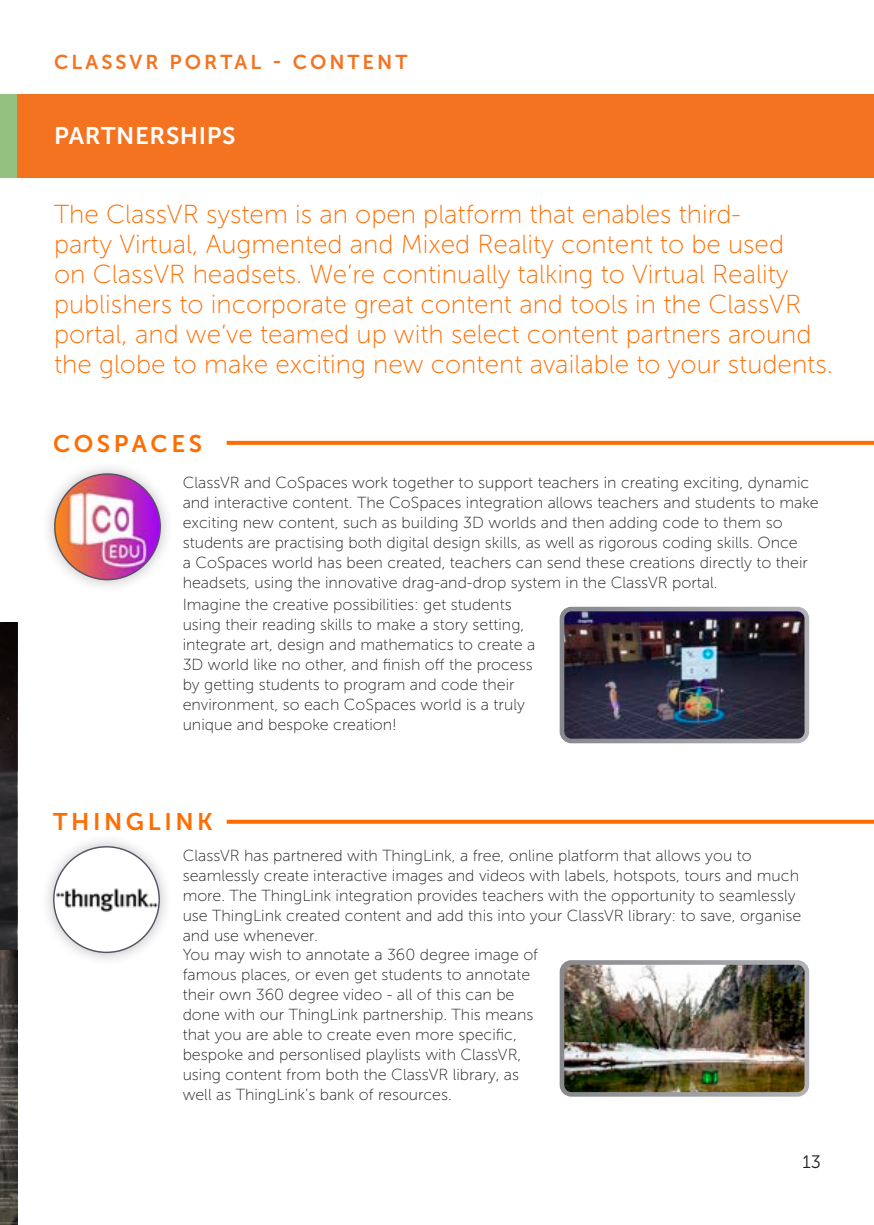
<style>
.page{position:relative;width:874px;height:1225px;background:#fff}
.page>*{position:absolute;margin:0;border:0;box-sizing:border-box;transform-origin:0 0}
.t1{font:26px/30px "Museo Sans 100";color:#ff6d00}
.t2{font:24px "Museo Sans 700";letter-spacing:.15em;color:#ff6d00}
.t3{font:24px "Museo Sans 700";letter-spacing:.025em;color:#fff}
.t4{font:20px "Museo Sans 700";letter-spacing:.15em;color:#f47321}
.t5{font:18px "Museo Sans 300";color:#231f20}
.t6{font:16px/20px "Museo Sans 100";color:#231f20}
</style>
<div class="page">
<img style="left:565px;top:966px;width:241px;height:128px">
<div style="left:559px;top:960px;width:249px;height:136px;border:5px solid #fff;border-radius:9px"></div>
<svg style="left:0;top:622px;width:17px;height:328px;background:#201d1e"></svg>
<div style="left:0;top:94px;width:17px;height:84px;background:#93c180"></div>
<img style="left:0;top:950px;width:17px;height:275px">
<div style="left:41px;top:460px;width:133px;height:133px;background:#231f20;opacity:.3"></div>
<img style="left:55px;top:474px;width:105px;height:105px;border-radius:53px">
<div style="left:40px;top:833px;width:133px;height:133px;background:#231f20;opacity:.3"></div>
<div style="left:54px;top:847px;width:105px;height:105px;background:#fff;border-radius:50%"></div>
<img style="left:56px;top:864px;width:103px;height:70px">
<div style="left:17px;top:94px;width:856px;height:84px;background:#f47321"></div>
<img style="left:565px;top:613px;width:237px;height:124px">
<div style="left:559px;top:607px;width:249px;height:136px;border:5px solid #fff;border-radius:9px"></div>
<svg style="left:226px;top:441px;width:647px;height:4px;background:#ff7209"></svg>
<svg style="left:226px;top:819px;width:647px;height:4px;background:#ff8931"></svg>
<p class="t4" style="left:54px;top:51px;width:354px">CLASSVR PORTAL - CONTENT</p>
<h2 class="t3" style="left:54px;top:122px;width:183px">PARTNERSHIPS</h2>
<p class="t1" style="left:54px;top:200px;width:780px">The ClassVR system is an open platform that enables third-<br>party Virtual, Augmented and Mixed Reality content to be used<br>on ClassVR headsets. We’re continually talking to Virtual Reality publishers to incorporate great content and tools in the ClassVR portal, and we’ve teamed up with select content partners around the globe to make exciting new content available to your students.</p>
<h2 class="t2" style="left:53px;top:431px;width:150px">COSPACES</h2>
<p class="t6" style="left:182px;top:472px;width:637px">ClassVR and CoSpaces work together to support teachers in creating exciting, dynamic and interactive content. The CoSpaces integration allows teachers and students to make exciting new content, such as building 3D worlds and then adding code to them so students are practising both digital design skills, as well as rigorous coding skills. Once<br>a CoSpaces world has been created, teachers can send these creations directly to their headsets, using the innovative drag-and-drop system in the ClassVR portal.</p>
<p class="t6" style="left:182px;top:595px;width:354px">Imagine the creative possibilities: get students using their reading skills to make a story setting, integrate art, design and mathematics to create a 3D world like no other, and finish off the process by getting students to program and code their environment, so each CoSpaces world is a truly unique and bespoke creation!</p>
<h2 class="t2" style="left:53px;top:808px;width:161px">THINGLINK</h2>
<p class="t6" style="left:182px;top:846px;width:620px">ClassVR has partnered with ThingLink, a free, online platform that allows you to seamlessly create interactive images and videos with labels, hotspots, tours and much more. The ThingLink integration provides teachers with the opportunity to seamlessly use ThingLink created content and add this into your ClassVR library: to save, organise and use whenever.</p>
<p class="t6" style="left:182px;top:944px;width:357px">You may wish to annotate a 360 degree image of famous places, or even get students to annotate their own 360 degree video - all of this can be done with our ThingLink partnership. This means that you are able to create even more specific, bespoke and personlised playlists with ClassVR, using content from both the ClassVR library, as well as ThingLink’s bank of resources.</p>
<p class="t5" style="left:802px;top:1152px;width:20px">13</p>
</div>
